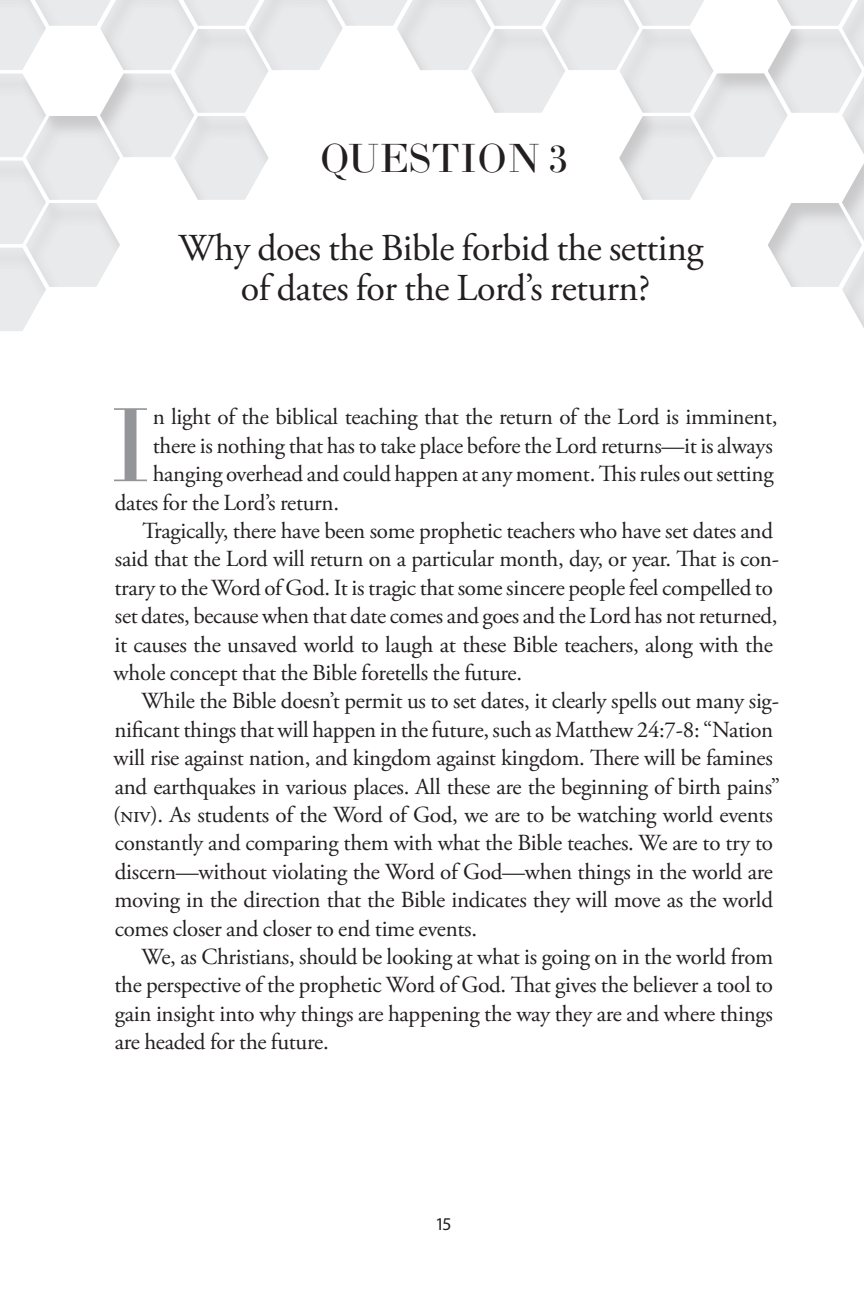
<style>
.page{position:relative;width:864px;height:1296px;background:#fff}
.page>*{position:absolute;margin:0;border:0;box-sizing:border-box;transform-origin:0 0}
.t1{font:103.8px "LTC Bodoni 175 Pro";color:#939598}
.t2{font:40px "LTC Bodoni 175 Pro";letter-spacing:.005em;color:#231f20}
.t3{font:38px/40px "Adobe Garamond Pro";letter-spacing:-.015em;color:#231f20;text-align:center}
.t4{font:23px "Adobe Garamond Pro";letter-spacing:-.015em;color:#231f20}
.t5{font:18px "Myriad Pro";color:#231f20}
</style>
<div class="page">
<svg style="left:0;top:0;width:864px;height:331px"></svg>
<h2 class="t2" style="left:321px;top:133px;width:249px">QUESTION 3</h2>
<h3 class="t3" style="left:179px;top:229px;width:526px">Why does the Bible forbid the setting of dates for the Lord’s return?</h3>
<h1 class="t1" style="left:110px;top:379px;width:46px">I</h1>
<p class="t4" style="left:153px;top:403px;width:626px">n light of the biblical teaching that the return of the Lord is imminent,</p>
<p class="t4" style="left:153px;top:432px;width:622px">there is nothing that has to take place before the Lord returns—it is always</p>
<p class="t4" style="left:153px;top:460px;width:622px">hanging overhead and could happen at any moment. This rules out setting</p>
<p class="t4" style="left:115px;top:489px;width:226px">dates for the Lord’s return.</p>
<p class="t4" style="left:142px;top:517px;width:632px">Tragically, there have been some prophetic teachers who have set dates and</p>
<p class="t4" style="left:115px;top:545px;width:666px">said that the Lord will return on a particular month, day, or year. That is con-</p>
<p class="t4" style="left:114px;top:574px;width:660px">trary to the Word of God. It is tragic that some sincere people feel compelled to</p>
<p class="t4" style="left:115px;top:602px;width:664px">set dates, because when that date comes and goes and the Lord has not returned,</p>
<p class="t4" style="left:114px;top:631px;width:660px">it causes the unsaved world to laugh at these Bible teachers, along with the</p>
<p class="t4" style="left:114px;top:659px;width:410px">whole concept that the Bible foretells the future.</p>
<p class="t4" style="left:141px;top:687px;width:639px">While the Bible doesn’t permit us to set dates, it clearly spells out many sig-</p>
<p class="t4" style="left:114px;top:716px;width:660px">nificant things that will happen in the future, such as Matthew 24:7-8: “Nation</p>
<p class="t4" style="left:114px;top:744px;width:661px">will rise against nation, and kingdom against kingdom. There will be famines</p>
<p class="t4" style="left:115px;top:773px;width:667px">and earthquakes in various places. All these are the beginning of birth pains”</p>
<p class="t4" style="left:113px;top:801px;width:661px">(niv). As students of the Word of God, we are to be watching world events</p>
<p class="t4" style="left:115px;top:829px;width:660px">constantly and comparing them with what the Bible teaches. We are to try to</p>
<p class="t4" style="left:115px;top:858px;width:660px">discern—without violating the Word of God—when things in the world are</p>
<p class="t4" style="left:114px;top:886px;width:660px">moving in the direction that the Bible indicates they will move as the world</p>
<p class="t4" style="left:115px;top:915px;width:364px">comes closer and closer to end time events.</p>
<p class="t4" style="left:141px;top:943px;width:633px">We, as Christians, should be looking at what is going on in the world from</p>
<p class="t4" style="left:114px;top:971px;width:660px">the perspective of the prophetic Word of God. That gives the believer a tool to</p>
<p class="t4" style="left:115px;top:1000px;width:660px">gain insight into why things are happening the way they are and where things</p>
<p class="t4" style="left:115px;top:1028px;width:215px">are headed for the future.</p>
<p class="t5" style="left:437px;top:1213px;width:16px">15</p>
</div>
